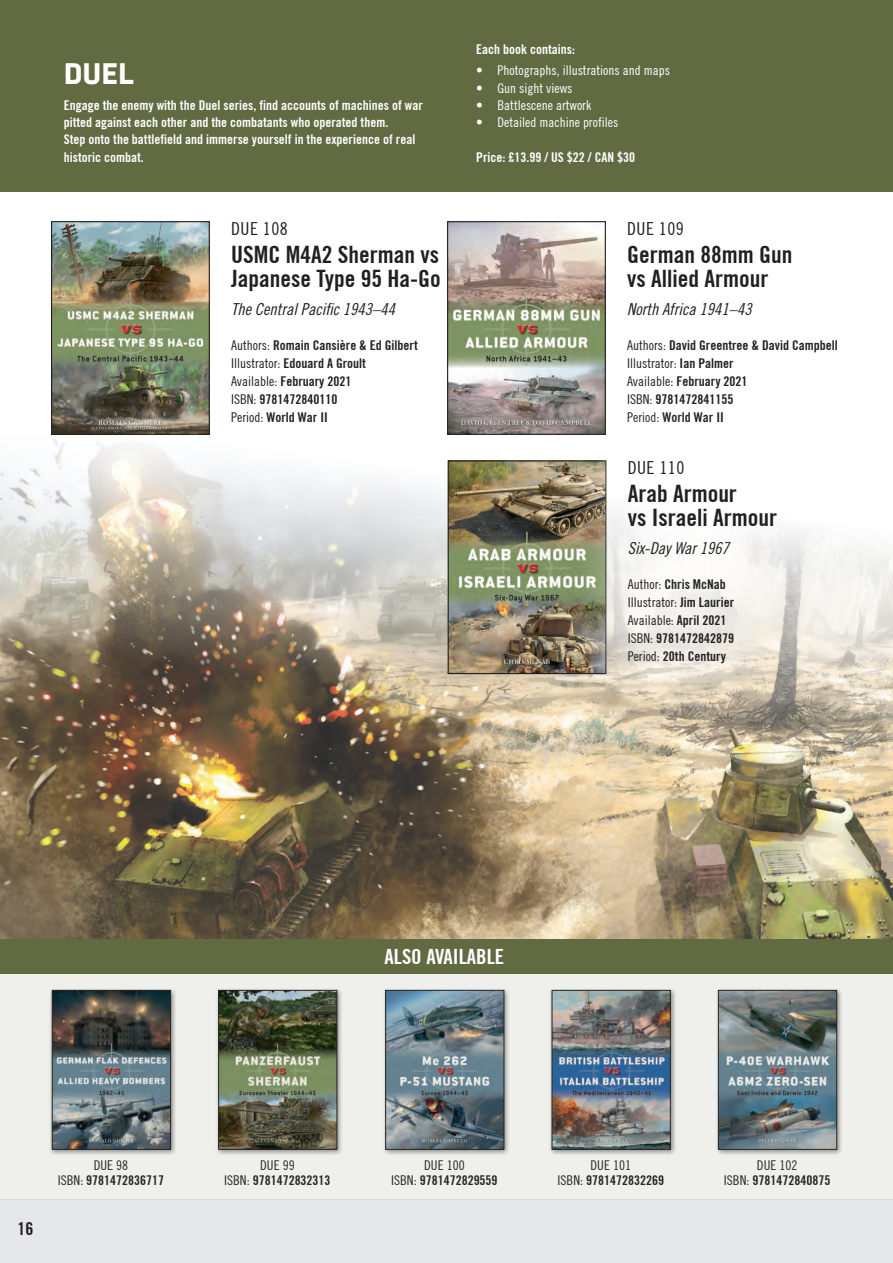
<style>
.page{position:relative;width:893px;height:1263px;background:#fff}
.page>*{position:absolute;margin:0;border:0;box-sizing:border-box;transform-origin:0 0}
.t1{font:800 33px "Conduit ITC Std";color:#fff}
.t2{font:700 condensed 24px/24px "Trade Gothic No.20";color:#231f20}
.t3{font:700 condensed 21px "Trade Gothic No.20";color:#fff}
.t4{font:condensed 18px "Trade Gothic No.18";letter-spacing:.025em;color:#231f20}
.t5{font:700 condensed 18px "Trade Gothic No.20";color:#231f20}
.t6{font:16.5px "Trade Gothic LT Std Cn 18 Obl";color:#231f20}
.t7{font:700 condensed 13.5px/18px "Trade Gothic No.20";color:#231f20}
.t8{font:700 condensed 13.5px/17.2px "Trade Gothic No.20";color:#fff}
.t9{font:condensed 13.5px/18px "Trade Gothic No.18";color:#231f20}
.t10{font:condensed 13.5px "Trade Gothic No.18";color:#fff}
.s1{font-family:"Trade Gothic No.18";font-weight:400}
.s2{font-family:"Trade Gothic No.20";font-weight:700}
</style>
<div class="page">
<div style="left:0;top:1199px;width:893px;height:64px;background:#e6e7e9"></div>
<img style="left:0;top:438px;width:893px;height:502px">
<img style="left:53px;top:223px;width:155px;height:210px">
<div style="left:51px;top:221px;width:159px;height:214px;border:1px solid #231f20"></div>
<img style="left:449px;top:223px;width:155px;height:210px">
<div style="left:447px;top:221px;width:159px;height:214px;border:1px solid #231f20"></div>
<img style="left:450px;top:462px;width:118px;height:210px">
<div style="left:448px;top:460px;width:158px;height:214px;border:1px solid #231f20"></div>
<div style="left:568px;top:401px;width:265px;height:321px;background:#fff;opacity:.75"></div>
<div style="left:0;top:0;width:893px;height:191px;background:#626a42"></div>
<img style="left:0;top:974px;width:893px;height:225px">
<div style="left:0;top:940px;width:893px;height:34px;background:#626a42"></div>
<h1 class="t1" style="left:64px;top:54px;width:71px">DUEL</h1>
<p class="t8" style="left:64px;top:96px;width:361px">Engage the enemy with the Duel series, find accounts of machines of war pitted against each other and the combatants who operated them.<br>Step onto the battlefield and immerse yourself in the experience of real historic combat.</p>
<h3 class="t4" style="left:231px;top:218px;width:58px">DUE 108</h3>
<h2 class="t2" style="left:231px;top:242px;width:211px">USMC M4A2 Sherman vs<br>Japanese Type 95 Ha-Go</h2>
<p class="t6" style="left:231px;top:299px;width:165px">The Central Pacific 1943–44</p>
<p class="t7" style="left:231px;top:336px;width:188px"><span class="s1">Authors:</span> Romain Cansière &amp; Ed Gilbert<br><span class="s1">Illustrator:</span> Edouard A Groult<br><span class="s1">Available:</span> February 2021<br><span class="s1">ISBN:</span> 9781472840110<br><span class="s1">Period:</span> World War II</p>
<p class="t8" style="left:476px;top:40px;width:100px">Each book contains:</p>
<p class="t10" style="left:476px;top:63px;width:195px">• Photographs, illustrations and maps</p>
<p class="t10" style="left:476px;top:80px;width:98px">• Gun sight views</p>
<p class="t10" style="left:476px;top:97px;width:117px">• Battlescene artwork</p>
<p class="t10" style="left:476px;top:114px;width:143px">• Detailed machine profiles</p>
<p class="t8" style="left:476px;top:148px;width:160px">Price: £13.99 / US $22 / CAN $30</p>
<h3 class="t4" style="left:627px;top:218px;width:58px">DUE 109</h3>
<h2 class="t2" style="left:627px;top:242px;width:167px">German 88mm Gun vs Allied Armour</h2>
<p class="t6" style="left:627px;top:299px;width:126px">North Africa 1941–43</p>
<p class="t7" style="left:627px;top:336px;width:212px"><span class="s1">Authors:</span> David Greentree &amp; David Campbell</p>
<p class="t9" style="left:627px;top:354px;width:108px">Illustrator: <span class="s2">Ian Palmer</span></p>
<p class="t7" style="left:627px;top:372px;width:122px"><span class="s1">Available:</span> February 2021<br><span class="s1">ISBN:</span> 9781472841155<br><span class="s1">Period:</span> World War II</p>
<h3 class="t4" style="left:628px;top:457px;width:58px">DUE 110</h3>
<h2 class="t2" style="left:628px;top:481px;width:151px">Arab Armour<br>vs Israeli Armour</h2>
<p class="t6" style="left:628px;top:538px;width:103px">Six-Day War 1967</p>
<p class="t7" style="left:628px;top:575px;width:100px"><span class="s1">Author:</span> Chris McNab</p>
<p class="t9" style="left:628px;top:593px;width:108px">Illustrator: <span class="s2">Jim Laurier<br></span>Available: <span class="s2">April 2021</span></p>
<p class="t7" style="left:628px;top:629px;width:108px"><span class="s1">ISBN:</span> 9781472842879<br><span class="s1">Period:</span> 20th Century</p>
<h3 class="t3" style="left:384px;top:944px;width:121px">ALSO AVAILABLE</h3>
<h3 class="t5" style="left:18px;top:1217px;width:17px">16</h3>
<p class="t9" style="left:94px;top:1156px;width:36px">DUE 98</p>
<p class="t7" style="left:58px;top:1171px;width:108px"><span class="s1">ISBN:</span> 9781472836717</p>
<p class="t9" style="left:260px;top:1156px;width:36px">DUE 99</p>
<p class="t7" style="left:224px;top:1171px;width:108px"><span class="s1">ISBN:</span> 9781472832313</p>
<p class="t9" style="left:424px;top:1156px;width:42px">DUE 100</p>
<p class="t7" style="left:391px;top:1171px;width:108px"><span class="s1">ISBN:</span> 9781472829559</p>
<p class="t9" style="left:591px;top:1156px;width:42px">DUE 101</p>
<p class="t7" style="left:558px;top:1171px;width:108px"><span class="s1">ISBN:</span> 9781472832269</p>
<p class="t9" style="left:757px;top:1156px;width:42px">DUE 102</p>
<p class="t7" style="left:724px;top:1171px;width:108px"><span class="s1">ISBN:</span> 9781472840875</p>
</div>
